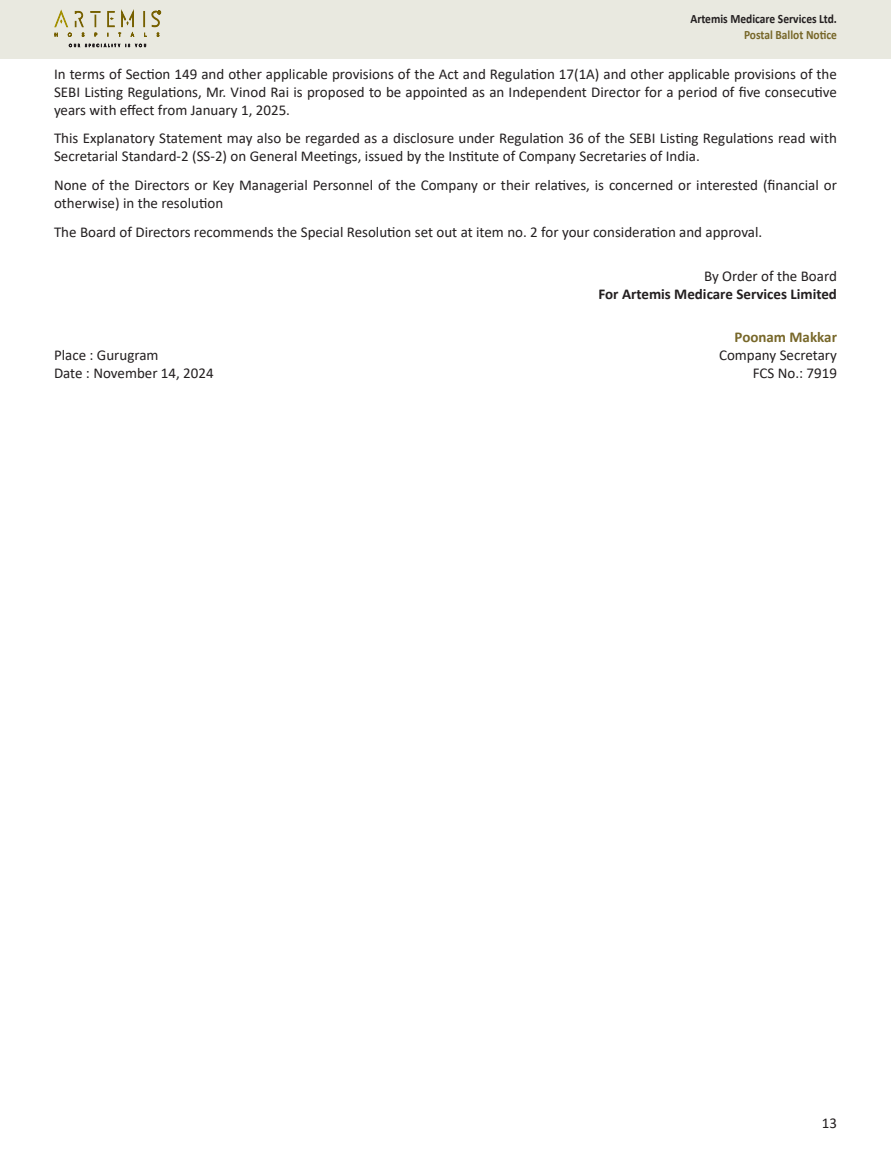
<style>
.page{position:relative;width:891px;height:1161px;background:#fff}
.page>*{position:absolute;margin:0;border:0;box-sizing:border-box;transform-origin:0 0}
.t1{font:15px/18px "Calibri";color:#231f20}
.t2{font:700 15px "Calibri";color:#231f20}
.t3{font:700 15px "Calibri";color:#776729}
.t4{font:700 12.75px "Calibri";color:#231f20;scale:.9 1}
.t5{font:700 12.75px "Calibri";color:#776729;scale:.9 1}
</style>
<div class="page">
<div style="left:0;top:0;width:891px;height:58px;background:#e9e9e0"></div>
<svg style="left:69px;top:43px;width:77px;height:4px"></svg>
<svg style="left:54px;top:9px;width:107px;height:28px"></svg>
<p class="t4" style="left:690px;top:10px;width:164px">Artemis Medicare Services Ltd.</p>
<p class="t5" style="left:744px;top:26px;width:105px">Postal Ballot Notice</p>
<p class="t1" style="left:54px;top:64px;width:785px;text-align:justify">In terms of Section 149 and other applicable provisions of the Act and Regulation 17(1A) and other applicable provisions of the SEBI Listing Regulations, Mr. Vinod Rai is proposed to be appointed as an Independent Director for a period of five consecutive years with effect from January 1, 2025.</p>
<p class="t1" style="left:54px;top:129px;width:784px">This Explanatory Statement may also be regarded as a disclosure under Regulation 36 of the SEBI Listing Regulations read with<br>Secretarial Standard-2 (SS-2) on General Meetings, issued by the Institute of Company Secretaries of India.</p>
<p class="t1" style="left:54px;top:176px;width:784px">None of the Directors or Key Managerial Personnel of the Company or their relatives, is concerned or interested (financial or otherwise) in the resolution</p>
<p class="t1" style="left:54px;top:222px;width:710px">The Board of Directors recommends the Special Resolution set out at item no. 2 for your consideration and approval.</p>
<p class="t1" style="left:704px;top:267px;width:134px">By Order of the Board</p>
<p class="t2" style="left:599px;top:284px;width:240px">For Artemis Medicare Services Limited</p>
<p class="t3" style="left:735px;top:326px;width:104px">Poonam Makkar</p>
<p class="t1" style="left:54px;top:345px;width:106px">Place : Gurugram</p>
<p class="t1" style="left:719px;top:345px;width:119px">Company Secretary</p>
<p class="t1" style="left:54px;top:363px;width:161px">Date : November 14, 2024</p>
<p class="t1" style="left:753px;top:363px;width:86px">FCS No.: 7919</p>
<p class="t1" style="left:822px;top:1113px;width:17px">13</p>
</div>
